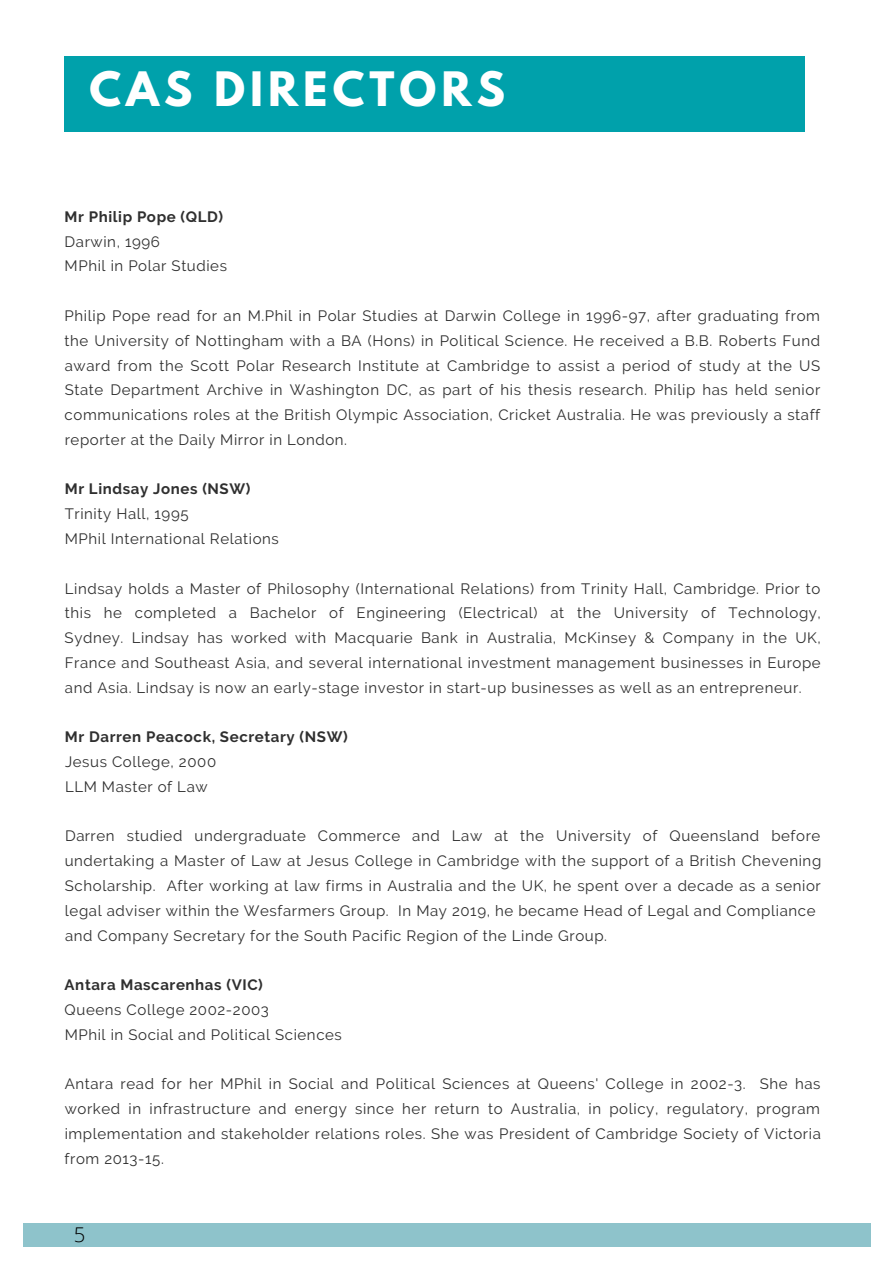
<style>
.page{position:relative;width:894px;height:1264px;background:#fff}
.page>*{position:absolute;margin:0;border:0;box-sizing:border-box;transform-origin:0 0}
.t1{font:700 42px "League Spartan";letter-spacing:.12em;color:#fff}
.t2{font:300 20.4px "Open Sans";color:#000}
.t3{font:15px/24.8px "Raleway";letter-spacing:.04em;color:#2f2f2f}
.t4{font:700 15px "Raleway";letter-spacing:.04em;color:#2f2f2f}
</style>
<div class="page">
<div style="left:23px;top:1223px;width:847px;height:23px;background:#8ec3cb"></div>
<div style="left:65px;top:57px;width:739px;height:75px;background:#00a1ab"></div>
<h1 class="t1" style="left:89px;top:68px;width:417px">CAS DIRECTORS</h1>
<p class="t4" style="left:65px;top:208px;width:160px">Mr Philip Pope (QLD)</p>
<p class="t3" style="left:65px;top:229px;width:164px">Darwin, 1996<br>MPhil in Polar Studies</p>
<p class="t3" style="left:65px;top:303px;width:757px;text-align:justify">Philip Pope read for an M.Phil in Polar Studies at Darwin College in 1996-97, after graduating from the University of Nottingham with a BA (Hons) in Political Science. He received a B.B. Roberts Fund award from the Scott Polar Research Institute at Cambridge to assist a period of study at the US State Department Archive in Washington DC, as part of his thesis research. Philip has held senior communications roles at the British Olympic Association, Cricket Australia. He was previously a staff reporter at the Daily Mirror in London.</p>
<p class="t4" style="left:65px;top:480px;width:187px">Mr Lindsay Jones (NSW)</p>
<p class="t3" style="left:65px;top:501px;width:215px">Trinity Hall, 1995<br>MPhil International Relations</p>
<p class="t3" style="left:65px;top:576px;width:757px;text-align:justify">Lindsay holds a Master of Philosophy (International Relations) from Trinity Hall, Cambridge. Prior to this he completed a Bachelor of Engineering (Electrical) at the University of Technology, Sydney. Lindsay has worked with Macquarie Bank in Australia, McKinsey &amp; Company in the UK, France and Southeast Asia, and several international investment management businesses in Europe and Asia. Lindsay is now an early-stage investor in start-up businesses as well as an entrepreneur.</p>
<p class="t4" style="left:65px;top:728px;width:284px">Mr Darren Peacock, Secretary (NSW)</p>
<p class="t3" style="left:65px;top:749px;width:153px">Jesus College, 2000<br>LLM Master of Law</p>
<p class="t3" style="left:65px;top:823px;width:757px">Darren studied undergraduate Commerce and Law at the University of Queensland before undertaking a Master of Law at Jesus College in Cambridge with the support of a British Chevening Scholarship. After working at law firms in Australia and the UK, he spent over a decade as a senior legal adviser within the Wesfarmers Group. In May 2019, he became Head of Legal and Compliance and Company Secretary for the South Pacific Region of the Linde Group.</p>
<p class="t4" style="left:65px;top:976px;width:200px">Antara Mascarenhas (VIC)</p>
<p class="t3" style="left:65px;top:997px;width:279px">Queens College 2002-2003<br>MPhil in Social and Political Sciences</p>
<p class="t3" style="left:65px;top:1071px;width:757px;text-align:justify">Antara read for her MPhil in Social and Political Sciences at Queens' College in 2002-3. She has worked in infrastructure and energy since her return to Australia, in policy, regulatory, program implementation and stakeholder relations roles. She was President of Cambridge Society of Victoria from 2013-15.</p>
<h2 class="t2" style="left:74px;top:1220px;width:13px">5</h2>
</div>
